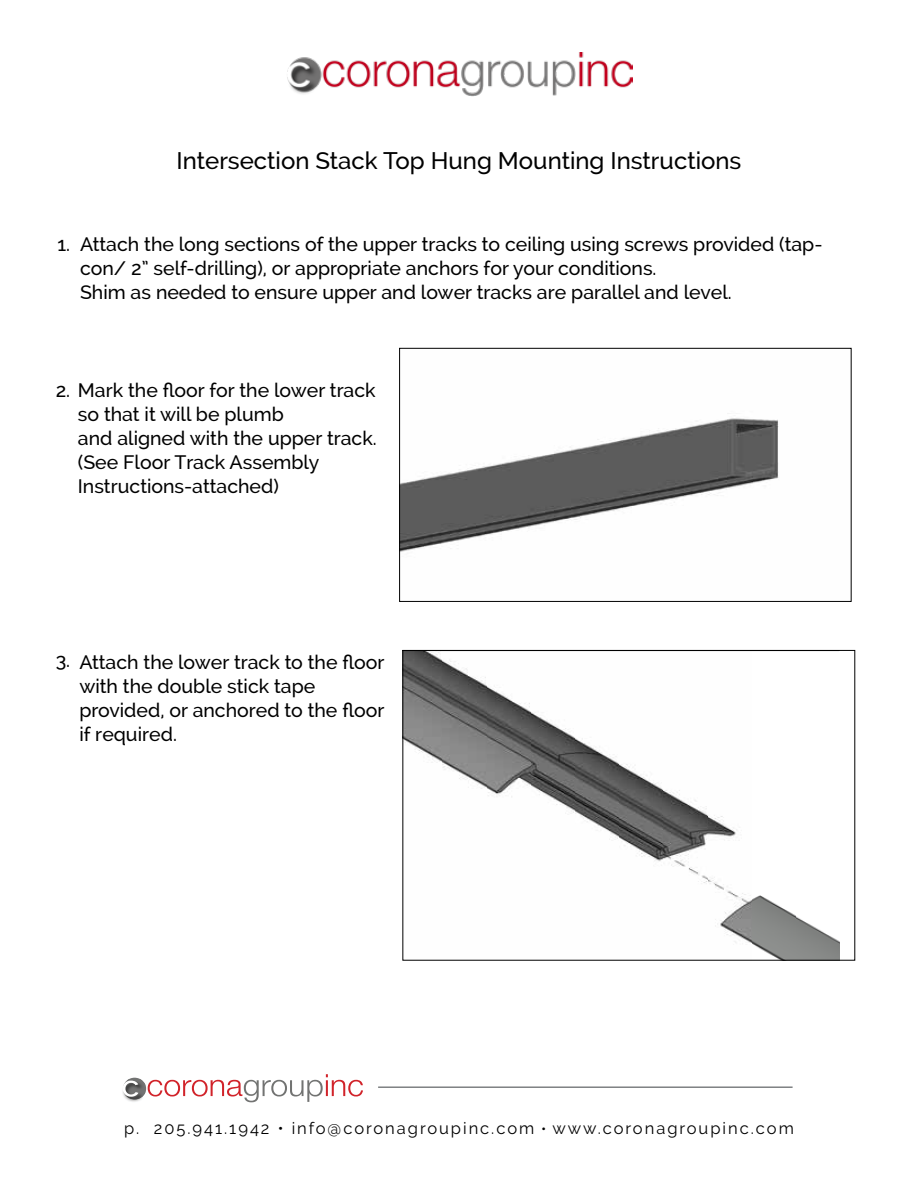
<style>
.page{position:relative;width:918px;height:1188px;background:#fff}
.page>*{position:absolute;margin:0;border:0;box-sizing:border-box;transform-origin:0 0}
.t1{font:500 24px "Raleway";color:#000}
.t2{font:500 19.5px/24px "Raleway";color:#000}
.t3{font:16.5px "Raleway";letter-spacing:.12em;color:#000}
.s1{font-size:15px}
</style>
<div class="page">
<hr style="left:378px;top:1086px;width:415px;height:2px;background:#7e8183">
<svg style="left:148px;top:1074px;width:215px;height:28px"></svg>
<svg style="left:123px;top:1078px;width:23px;height:22px"></svg>
<img style="left:122px;top:1091px;width:18px;height:11px">
<img style="left:123px;top:1079px;width:22px;height:21px">
<svg style="left:123px;top:1081px;width:15px;height:16px"></svg>
<img style="left:401px;top:418px;width:378px;height:134px">
<div style="left:399px;top:348px;width:453px;height:254px;border:1px solid #000"></div>
<img style="left:404px;top:652px;width:435px;height:307px">
<div style="left:402px;top:650px;width:453px;height:311px;border:1px solid #000"></div>
<img style="left:287px;top:52px;width:346px;height:44px">
<p class="t1" style="left:177px;top:147px;width:566px">Intersection Stack Top Hung Mounting Instructions</p>
<p class="t2" style="left:58px;top:232px;width:14px">1.</p>
<p class="t2" style="left:80px;top:232px;width:744px">Attach the long sections of the upper tracks to ceiling using screws provided (tap&shy;con/ 2” self-drilling), or appropriate anchors for your conditions.<br>Shim as needed to ensure upper and lower tracks are parallel and level.</p>
<p class="t2" style="left:78px;top:379px;width:300px;text-indent:-22px">2. Mark the floor for the lower track so that it will be plumb<br>and aligned with the upper track. (See Floor Track Assembly<br>Instructions-attached)</p>
<p class="t2" style="left:56px;top:649px;width:16px">3.</p>
<p class="t2" style="left:79px;top:650px;width:307px">Attach the lower track to the floor with the double stick tape provided, or anchored to the floor if required.</p>
<p class="t3" style="left:124px;top:1119px;width:671px">p. 205.941.1942 • info@coronagroupinc.com <span class="s1">•</span> www.coronagroupinc.com</p>
</div>
